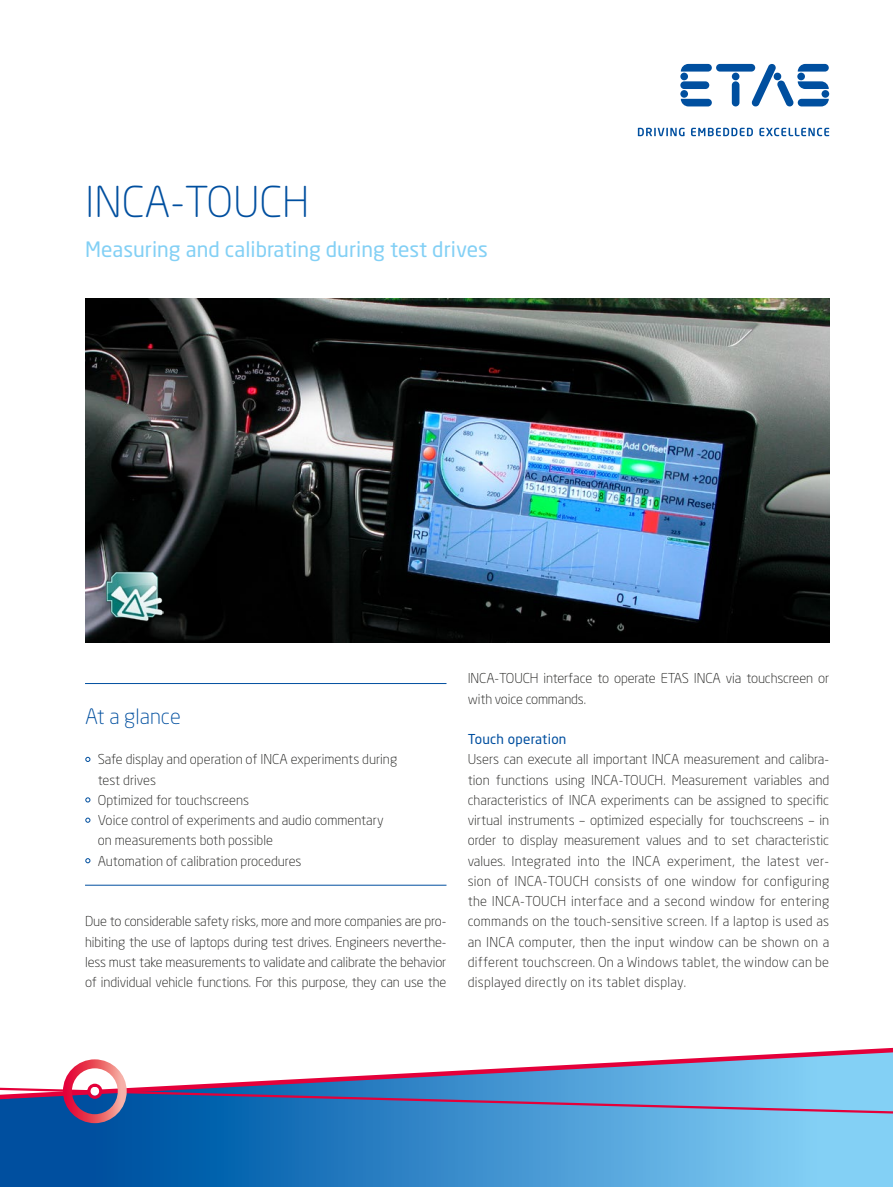
<style>
.page{position:relative;width:893px;height:1187px;background:#fff}
.page>*{position:absolute;margin:0;border:0;box-sizing:border-box;transform-origin:0 0}
.t1{font:300 42px "Neo Sans W1 G";color:#004f9f}
.t2{font:21px "Neo Sans W1 G";color:#83d0f5}
.t3{font:300 21px "Neo Sans W1 G";color:#004f9f}
.t4{font:300 13.5px/20.2px "Neo Sans W1 G";color:#1d1d1b;text-align:justify}
.t5{font:13.5px "Neo Sans W1 G";letter-spacing:.02em;color:#004f9f}
</style>
<div class="page">
<svg style="left:0;top:1157px;width:893px;height:29px;background:#398bc9"></svg>
<div style="left:732px;top:73px;width:7px;height:7px;background:#004f9f;border-radius:50%"></div>
<div style="left:716px;top:64px;width:39px;height:8px;background:#004f9f;border-radius:4px"></div>
<div style="left:732px;top:81px;width:7px;height:25px;background:#004f9f;border-radius:4px"></div>
<svg style="left:751px;top:63px;width:78px;height:44px"></svg>
<div style="left:680px;top:73px;width:8px;height:7px;background:#004f9f;border-radius:50%"></div>
<div style="left:680px;top:90px;width:8px;height:8px;background:#004f9f;border-radius:50%"></div>
<svg style="left:681px;top:64px;width:31px;height:8px"></svg>
<svg style="left:681px;top:99px;width:31px;height:7px"></svg>
<svg style="left:680px;top:81px;width:29px;height:8px"></svg>
<svg style="left:638px;top:128px;width:46px;height:8px"></svg>
<svg style="left:691px;top:128px;width:62px;height:8px"></svg>
<svg style="left:759px;top:128px;width:70px;height:8px"></svg>
<svg style="left:0;top:1047px;width:893px;height:110px"></svg>
<svg style="left:63px;top:1059px;width:64px;height:64px"></svg>
<div style="left:91px;top:1086px;width:8px;height:9px;background:#fff;border-radius:50%"></div>
<img style="left:85px;top:298px;width:744px;height:344px">
<svg style="left:85px;top:757px;width:5px;height:4px"></svg>
<svg style="left:85px;top:797px;width:5px;height:5px"></svg>
<svg style="left:85px;top:817px;width:5px;height:5px"></svg>
<svg style="left:85px;top:858px;width:5px;height:5px"></svg>
<hr style="left:85px;top:683px;width:361px;height:1px;background:#004f9f">
<hr style="left:85px;top:884px;width:361px;height:1px;background:#004f9f">
<img style="left:106px;top:569px;width:58px;height:52px">
<h1 class="t1" style="left:85px;top:176px;width:226px">INCA-TOUCH</h1>
<h2 class="t2" style="left:85px;top:236px;width:404px">Measuring and calibrating during test drives</h2>
<h2 class="t3" style="left:85px;top:703px;width:97px">At a glance</h2>
<p class="t4" style="left:98px;top:749px;width:301px;text-align:left">Safe display and operation of INCA experiments during test drives<br>Optimized for touchscreens<br>Voice control of experiments and audio commentary on measurements both possible<br>Automation of calibration procedures</p>
<p class="t4" style="left:85px;top:911px;width:363px">Due to considerable safety risks, more and more companies are pro&shy;hibiting the use of laptops during test drives. Engineers neverthe&shy;less must take measurements to validate and calibrate the behavior of individual vehicle functions. For this purpose, they can use the</p>
<p class="t4" style="left:468px;top:668px;width:363px">INCA-TOUCH interface to operate ETAS INCA via touchscreen or with voice commands.</p>
<p class="t5" style="left:468px;top:730px;width:100px">Touch operation</p>
<p class="t4" style="left:468px;top:749px;width:363px">Users can execute all important INCA measurement and calibra&shy;tion functions using INCA-TOUCH. Measurement variables and characteristics of INCA experiments can be assigned to specific virtual instruments – optimized especially for touchscreens – in order to display measurement values and to set characteristic values. Integrated into the INCA experiment, the latest ver&shy;sion of INCA-TOUCH consists of one window for configuring the INCA-TOUCH interface and a second window for entering commands on the touch-sensitive screen. If a laptop is used as an INCA computer, then the input window can be shown on a different touchscreen. On a Windows tablet, the window can be displayed directly on its tablet display.</p>
</div>
